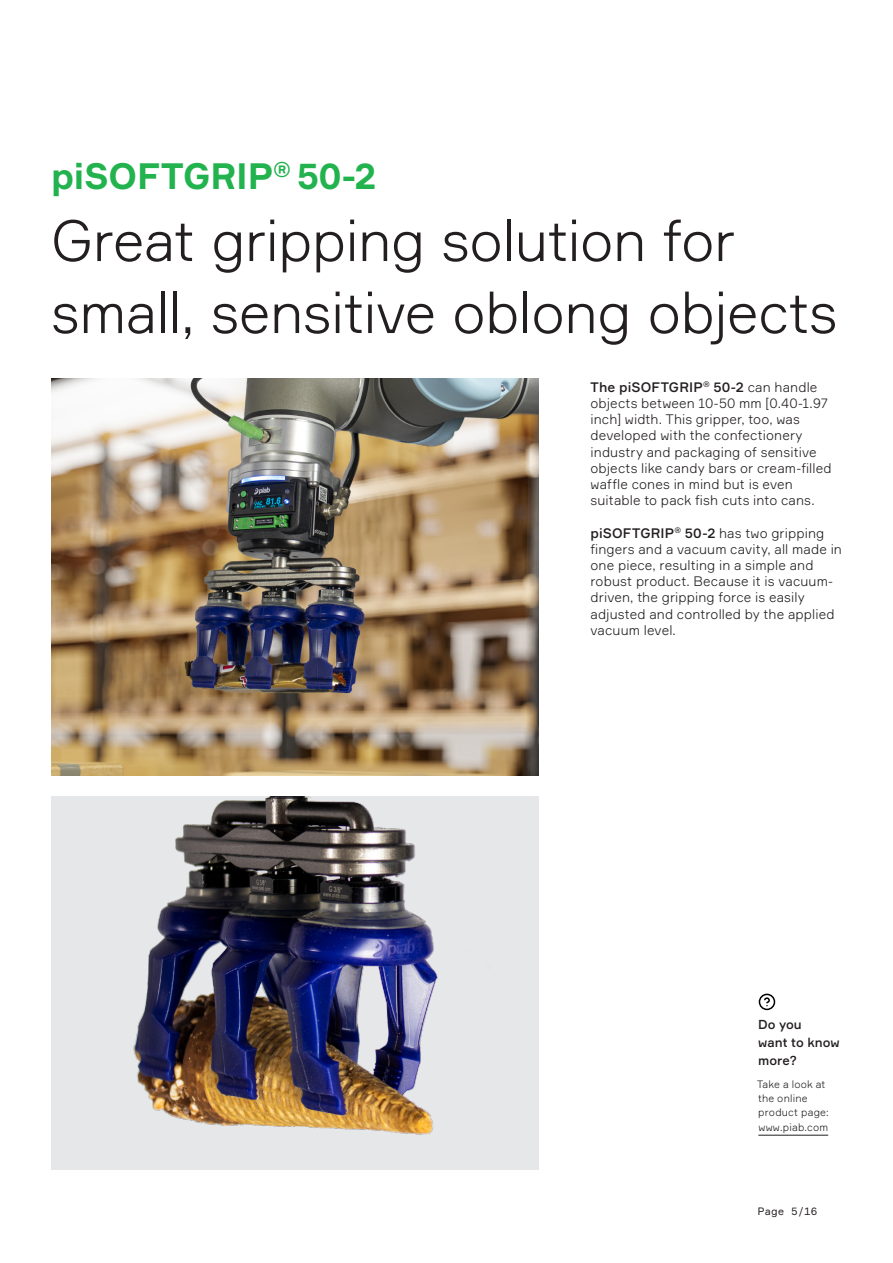
<style>
.page{position:relative;width:893px;height:1263px;background:#fff}
.page>*{position:absolute;margin:0;border:0;box-sizing:border-box;transform-origin:0 0}
.Heading_44_48{font:300 57px/72px "Formular";letter-spacing:-.015em;color:#231f20}
._24_30_Pre-header_gr{font:700 36px "Formular";letter-spacing:-.005em;color:#22b24e}
.Medium_-_Body_10{font:300 13.5px/16.2px "Formular";letter-spacing:.01em;color:#231f20}
.Heading_8_5_-_Semibo{font:500 12.75px/18px "Formular";color:#231f20}
.Small_body{font:300 10.5px/14.2px "Formular";letter-spacing:.02em;color:#231f20}
.t1{font:10.5px "Formular Mono";color:#231f20}
.s1{font-weight:500}
</style>
<div class="page">
<hr style="left:758px;top:1135px;width:70px;height:1px;background:#231f20">
<div style="left:759px;top:994px;width:16px;height:16px;border:2px solid #000;border-radius:50%"></div>
<svg style="left:764px;top:998px;width:6px;height:8px"></svg>
<img style="left:51px;top:378px;width:488px;height:397px">
<div style="left:51px;top:796px;width:488px;height:374px;background:#e6e7e9"></div>
<img style="left:133px;top:796px;width:305px;height:339px">
<p class="_24_30_Pre-header_gr" style="left:51px;top:154px;width:327px">piSOFTGRIP<sup>®</sup> 50-2</p>
<p class="Heading_44_48" style="left:51px;top:204px;width:788px">Great gripping solution for small, sensitive oblong objects</p>
<p class="Medium_-_Body_10" style="left:590px;top:379px;width:243px"><span class="s1">The piSOFTGRIP</span><sup>®</sup> <span class="s1">50-2</span> can handle objects between 10-50 mm [0.40-1.97 inch] width. This gripper, too, was developed with the confectionery industry and packaging of sensitive objects like candy bars or cream-filled waffle cones in mind but is even suitable to pack fish cuts into cans.</p>
<p class="Medium_-_Body_10" style="left:590px;top:524px;width:253px"><span class="s1">piSOFTGRIP</span><sup>®</sup> <span class="s1">50-2</span> has two gripping fingers and a vacuum cavity, all made in one piece, resulting in a simple and robust product. Because it is vacuum&shy;driven, the gripping force is easily adjusted and controlled by the applied vacuum level.</p>
<p class="Heading_8_5_-_Semibo" style="left:758px;top:1015px;width:83px">Do you<br>want to know more?</p>
<p class="Small_body" style="left:757px;top:1077px;width:73px">Take a look at the online product page: www.piab.com</p>
<p class="t1" style="left:758px;top:1205px;width:61px">Page 5/16</p>
</div>
